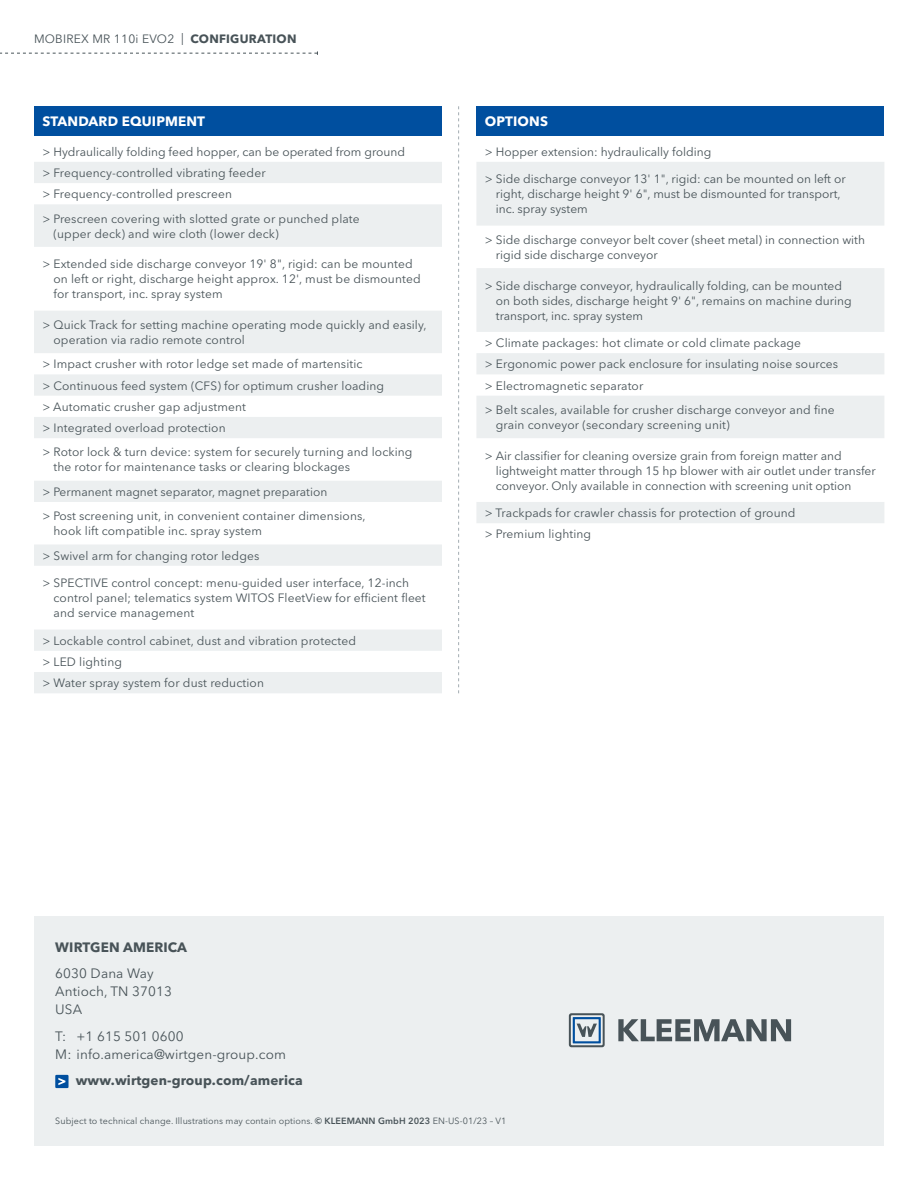
<style>
.page{position:relative;width:918px;height:1188px;background:#fff}
.page>*{position:absolute;margin:0;border:0;box-sizing:border-box;transform-origin:0 0}
.t1{font:13.5px/18px "Avenir Next LT Pro";letter-spacing:.01em;color:#485358}
.t2{font:700 13.5px "Avenir Next LT Pro";letter-spacing:.01em;color:#485358}
.t3{font:700 13.5px "Avenir Next LT Pro";letter-spacing:.01em;color:#fff}
.t4{font:12px/15px "Avenir Next LT Pro";letter-spacing:.01em;color:#485358}
.t5{font:9px "Avenir Next LT Pro";letter-spacing:.01em;color:#485358}
.s1{font-weight:700}
.s2{font-weight:600}
</style>
<div class="page">
<div style="left:34px;top:106px;width:408px;height:30px;background:#004f9f"></div>
<svg style="left:34px;top:162px;width:408px;height:531px"></svg>
<div style="left:476px;top:106px;width:408px;height:30px;background:#004f9f"></div>
<svg style="left:476px;top:162px;width:408px;height:361px;fill:#eceff0"></svg>
<svg style="left:0;top:51px;width:318px;height:4px"></svg>
<svg style="left:458px;top:106px;width:1px;height:587px"></svg>
<div style="left:34px;top:916px;width:850px;height:229px;background:#eceff0"></div>
<svg style="left:618px;top:1019px;width:173px;height:22px"></svg>
<svg style="left:569px;top:1013px;width:36px;height:34px"></svg>
<div style="left:55px;top:1075px;width:14px;height:13px;background:#004f9f"></div>
<svg style="left:58px;top:1078px;width:7px;height:7px"></svg>
<p class="t4" style="left:34px;top:31px;width:264px">MOBIREX MR 110i EVO2 | <span class="s1">CONFIGURATION</span></p>
<p class="t3" style="left:43px;top:113px;width:164px">STANDARD EQUIPMENT</p>
<p class="t4" style="left:43px;top:141px;width:364px;line-height:21.3px">&gt; Hydraulically folding feed hopper, can be operated from ground &gt; Frequency-controlled vibrating feeder<br>&gt; Frequency-controlled prescreen</p>
<p class="t4" style="left:54px;top:211px;width:308px;text-indent:-11px">&gt; Prescreen covering with slotted grate or punched plate (upper deck) and wire cloth (lower deck)</p>
<p class="t4" style="left:54px;top:257px;width:369px;text-indent:-11px">&gt; Extended side discharge conveyor 19' 8", rigid: can be mounted on left or right, discharge height approx. 12', must be dismounted for transport, inc. spray system</p>
<p class="t4" style="left:54px;top:317px;width:375px;text-indent:-11px">&gt; Quick Track for setting machine operating mode quickly and easily, operation via radio remote control</p>
<p class="t4" style="left:43px;top:354px;width:343px;line-height:21.3px">&gt; Impact crusher with rotor ledge set made of martensitic<br>&gt; Continuous feed system (CFS) for optimum crusher loading &gt; Automatic crusher gap adjustment<br>&gt; Integrated overload protection</p>
<p class="t4" style="left:54px;top:445px;width:360px;text-indent:-11px">&gt; Rotor lock &amp; turn device: system for securely turning and locking the rotor for maintenance tasks or clearing blockages</p>
<p class="t4" style="left:43px;top:479px;width:325px;line-height:24.5px">&gt; Permanent magnet separator, magnet preparation<br>&gt; Post screening unit, in convenient container dimensions,</p>
<p class="t4" style="left:43px;top:519px;width:221px;line-height:24.5px;text-align:right">hook lift compatible inc. spray system &gt; Swivel arm for changing rotor ledges</p>
<p class="t4" style="left:54px;top:575px;width:374px;text-indent:-11px">&gt; SPECTIVE control concept: menu-guided user interface, 12-inch control panel; telematics system WITOS FleetView for efficient fleet and service management</p>
<p class="t4" style="left:43px;top:630px;width:315px;line-height:21.3px">&gt; Lockable control cabinet, dust and vibration protected &gt; LED lighting<br>&gt; Water spray system for dust reduction</p>
<p class="t3" style="left:485px;top:113px;width:65px">OPTIONS</p>
<p class="t4" style="left:485px;top:144px;width:228px">&gt; Hopper extension: hydraulically folding</p>
<p class="t4" style="left:496px;top:172px;width:351px;text-indent:-11px">&gt; Side discharge conveyor 13' 1", rigid: can be mounted on left or right, discharge height 9' 6", must be dismounted for transport, inc. spray system</p>
<p class="t4" style="left:496px;top:232px;width:371px;text-indent:-11px">&gt; Side discharge conveyor belt cover (sheet metal) in connection with rigid side discharge conveyor</p>
<p class="t4" style="left:496px;top:278px;width:357px;text-indent:-11px">&gt; Side discharge conveyor, hydraulically folding, can be mounted on both sides, discharge height 9' 6", remains on machine during transport, inc. spray system</p>
<p class="t4" style="left:485px;top:332px;width:355px;line-height:21.3px">&gt; Climate packages: hot climate or cold climate package<br>&gt; Ergonomic power pack enclosure for insulating noise sources &gt; Electromagnetic separator</p>
<p class="t4" style="left:496px;top:402px;width:340px;text-indent:-11px">&gt; Belt scales, available for crusher discharge conveyor and fine grain conveyor (secondary screening unit)</p>
<p class="t4" style="left:496px;top:448px;width:382px;text-indent:-11px">&gt; Air classifier for cleaning oversize grain from foreign matter and lightweight matter through 15 hp blower with air outlet under transfer conveyor. Only available in connection with screening unit option</p>
<p class="t4" style="left:485px;top:502px;width:312px;line-height:21.3px">&gt; Trackpads for crawler chassis for protection of ground &gt; Premium lighting</p>
<p class="t2" style="left:55px;top:939px;width:133px">WIRTGEN AMERICA</p>
<p class="t1" style="left:55px;top:964px;width:118px">6030 Dana Way<br>Antioch, TN 37013<br>USA</p>
<p class="t1" style="left:55px;top:1027px;width:232px">T: +1 615 501 0600<br>M: info.america@wirtgen-group.com</p>
<p class="t2" style="left:76px;top:1072px;width:229px">www.wirtgen-group.com/america</p>
<p class="t5" style="left:55px;top:1116px;width:453px">Subject to technical change. Illustrations may contain options. <span class="s2">© KLEEMANN GmbH 2023</span> EN-US-01/23 – V1</p>
</div>
